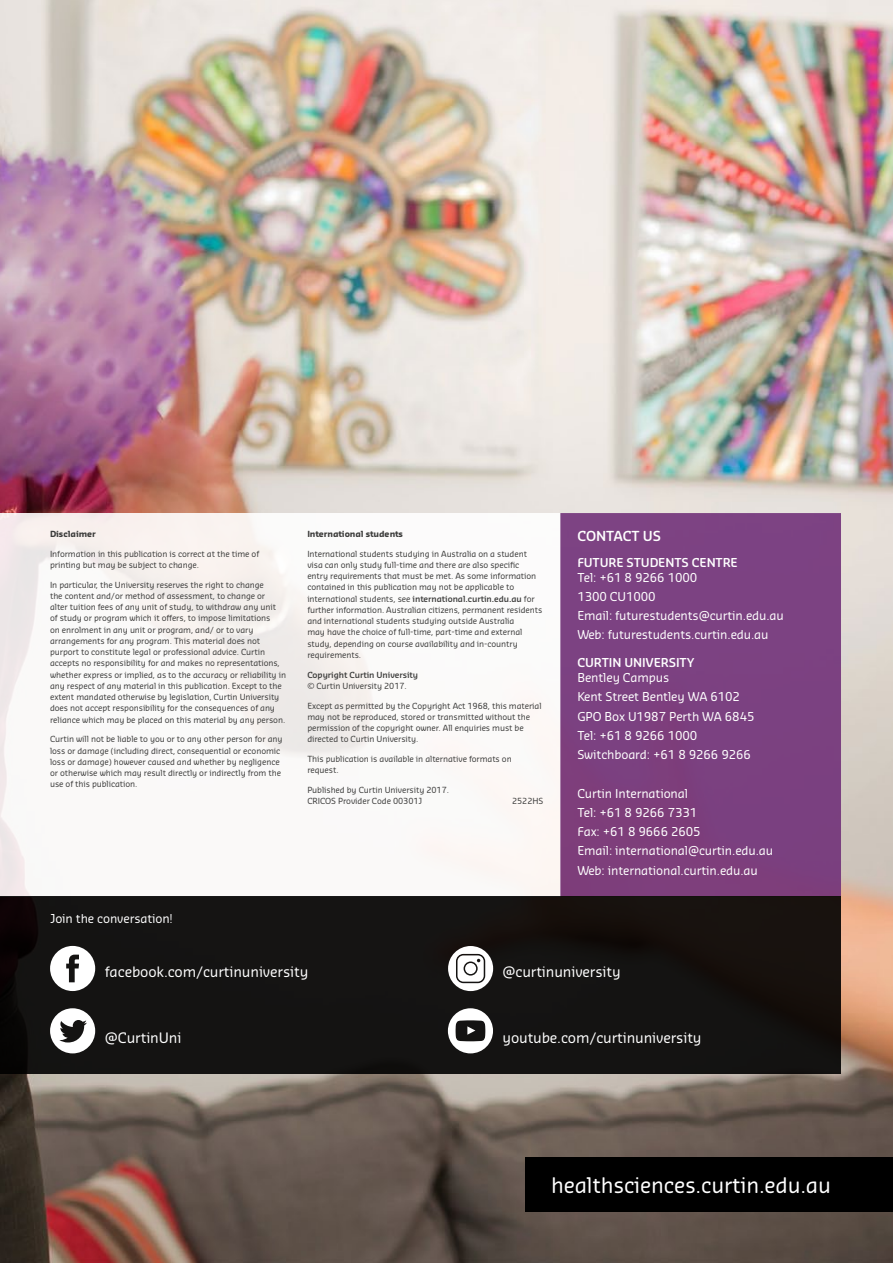
<style>
.page{position:relative;width:893px;height:1263px;background:#fff}
.page>*{position:absolute;margin:0;border:0;box-sizing:border-box;transform-origin:0 0}
.t1{font:21px "Sansa Soft Pro";letter-spacing:-.01em;color:#fff}
.t2{font:14.1px "Sansa Soft Pro";letter-spacing:-.01em;color:#fff}
.t3{font:600 13.5px "Sansa Soft Pro";letter-spacing:-.01em;color:#fff}
.t4{font:12px "Sansa Soft Pro";letter-spacing:-.01em;color:#fff}
.t5{font:600 12px "Sansa Soft Pro";letter-spacing:-.01em;color:#fff}
.Disclaimer_Info{font:8.25px/11.2px "Sansa Soft Pro";letter-spacing:-.01em;color:#3c3c3b}
.Disclaimer_Info-2{font:600 8.25px/11.2px "Sansa Soft Pro";letter-spacing:-.01em;color:#3c3c3b}
.Disclaimer_Info-3{font:700 8.25px "Sansa Soft Pro";letter-spacing:-.01em;color:#3c3c3b}
.s1{font-weight:600}
.s2{font-weight:400}
</style>
<div class="page">
<img style="left:0;top:0;width:893px;height:1263px">
<svg style="left:0;top:513px;width:560px;height:383px"></svg>
<div style="left:560px;top:513px;width:281px;height:383px;background:#7c4181"></div>
<div style="left:0;top:896px;width:841px;height:178px;background:#141312"></div>
<svg style="left:50px;top:946px;width:45px;height:45px"></svg>
<svg style="left:50px;top:1008px;width:45px;height:45px"></svg>
<svg style="left:448px;top:1008px;width:45px;height:45px"></svg>
<svg style="left:448px;top:946px;width:45px;height:45px"></svg>
<div style="left:526px;top:1157px;width:367px;height:55px;background:#000"></div>
<p class="Disclaimer_Info-3" style="left:50px;top:528px;width:47px">Disclaimer</p>
<p class="Disclaimer_Info" style="left:50px;top:547px;width:211px">Information in this publication is correct at the time of printing but may be subject to change.</p>
<p class="Disclaimer_Info" style="left:50px;top:578px;width:238px">In particular, the University reserves the right to change<br>the content and/or method of assessment, to change or<br>alter tuition fees of any unit of study, to withdraw any unit<br>of study or program which it offers, to impose limitations<br>on enrolment in any unit or program, and/ or to vary arrangements for any program. This material does not purport to constitute legal or professional advice. Curtin accepts no responsibility for and makes no representations, whether express or implied, as to the accuracy or reliability in any respect of any material in this publication. Except to the extent mandated otherwise by legislation, Curtin University does not accept responsibility for the consequences of any reliance which may be placed on this material by any person.</p>
<p class="Disclaimer_Info" style="left:50px;top:733px;width:234px">Curtin will not be liable to you or to any other person for any loss or damage (including direct, consequential or economic loss or damage) however caused and whether by negligence or otherwise which may result directly or indirectly from the use of this publication.</p>
<p class="Disclaimer_Info-3" style="left:307px;top:528px;width:97px">International students</p>
<p class="Disclaimer_Info" style="left:307px;top:547px;width:236px">International students studying in Australia on a student visa can only study full-time and there are also specific<br>entry requirements that must be met. As some information contained in this publication may not be applicable to international students, see <span class="s1">international.curtin.edu.au</span> for further information. Australian citizens, permanent residents and international students studying outside Australia<br>may have the choice of full-time, part-time and external study, depending on course availability and in-country requirements.</p>
<p class="Disclaimer_Info-2" style="left:307px;top:668px;width:112px">Copyright Curtin University <span class="s2">© Curtin University 2017.</span></p>
<p class="Disclaimer_Info" style="left:307px;top:699px;width:236px">Except as permitted by the Copyright Act 1968, this material may not be reproduced, stored or transmitted without the permission of the copyright owner. All enquiries must be directed to Curtin University.</p>
<p class="Disclaimer_Info" style="left:307px;top:753px;width:206px">This publication is available in alternative formats on request.</p>
<p class="Disclaimer_Info" style="left:307px;top:784px;width:143px">Published by Curtin University 2017.<br>CRICOS Provider Code 00301J</p>
<p class="Disclaimer_Info" style="left:512px;top:795px;width:33px">2522HS</p>
<p class="t4" style="left:50px;top:910px;width:124px">Join the conversation!</p>
<h3 class="t3" style="left:577px;top:527px;width:85px">CONTACT US</h3>
<h4 class="t5" style="left:577px;top:554px;width:162px">FUTURE STUDENTS CENTRE</h4>
<p class="t4" style="left:577px;top:569px;width:121px">Tel: +61 8 9266 1000</p>
<p class="t4" style="left:577px;top:588px;width:80px">1300 CU1000</p>
<p class="t4" style="left:577px;top:608px;width:208px">Email: futurestudents@curtin.edu.au</p>
<p class="t4" style="left:577px;top:627px;width:193px">Web: futurestudents.curtin.edu.au</p>
<h4 class="t5" style="left:577px;top:655px;width:119px">CURTIN UNIVERSITY</h4>
<p class="t4" style="left:577px;top:670px;width:93px">Bentley Campus</p>
<p class="t4" style="left:577px;top:689px;width:164px">Kent Street Bentley WA 6102</p>
<p class="t4" style="left:577px;top:708px;width:179px">GPO Box U1987 Perth WA 6845</p>
<p class="t4" style="left:577px;top:727px;width:121px">Tel: +61 8 9266 1000</p>
<p class="t4" style="left:577px;top:747px;width:175px">Switchboard: +61 8 9266 9266</p>
<p class="t4" style="left:577px;top:785px;width:112px">Curtin International</p>
<p class="t4" style="left:577px;top:805px;width:121px">Tel: +61 8 9266 7331</p>
<p class="t4" style="left:577px;top:824px;width:125px">Fax: +61 8 9666 2605</p>
<p class="t4" style="left:577px;top:843px;width:197px">Email: international@curtin.edu.au</p>
<p class="t4" style="left:577px;top:862px;width:182px">Web: international.curtin.edu.au</p>
<p class="t2" style="left:105px;top:962px;width:205px">facebook.com/curtinuniversity</p>
<p class="t2" style="left:105px;top:1029px;width:78px">@CurtinUni</p>
<p class="t2" style="left:502px;top:962px;width:120px">@curtinuniversity</p>
<p class="t2" style="left:502px;top:1029px;width:201px">youtube.com/curtinuniversity</p>
<p class="t1" style="left:551px;top:1171px;width:281px">healthsciences.curtin.edu.au</p>
</div>
